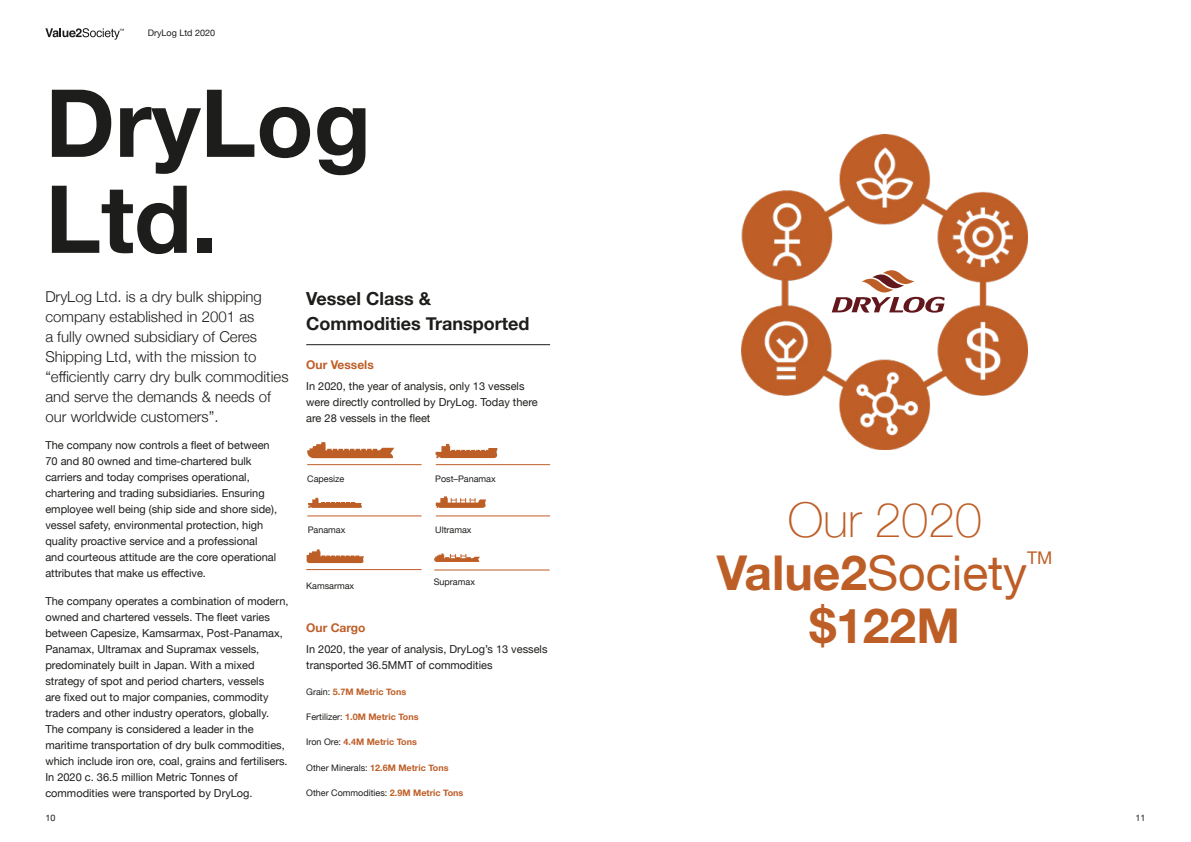
<style>
.page{position:relative;width:1191px;height:842px;background:#fff}
.page>*{position:absolute;margin:0;border:0;box-sizing:border-box;transform-origin:0 0}
.t1{font:700 94px/96px "Helvetica Neue";color:#1d1d1b}
.t2{font:100 48px/53px "Helvetica Neue";color:#be5e27;text-align:center}
.t3{font:700 48px "Helvetica Neue";color:#be5e27}
.t4{font:700 18px/25px "Helvetica Neue";color:#1d1d1b}
.t5{font:17.5px "Helvetica Neue";color:#be5e27}
.t6{font:300 15px/20px "Helvetica Neue";color:#1d1d1b}
.t7{font:700 12px "Helvetica Neue";color:#be5e27}
.t8{font:11px/16px "Helvetica Neue";color:#1d1d1b}
.t9{font:9px "Helvetica Neue";color:#1d1d1b}
.t10{font:700 9px "Helvetica Neue";color:#be5e27}
.s1{font-weight:400;color:#1d1d1b}
.s2{font-weight:700;color:#be5e27}
.s3{font-weight:700}
.s4{font-weight:400}
</style>
<div class="page">
<img style="left:742px;top:134px;width:285px;height:315px">
<div style="left:828px;top:240px;width:102px;height:103px;background:#fff;border-radius:50%"></div>
<svg style="left:831px;top:270px;width:113px;height:43px"></svg>
<svg style="left:307px;top:442px;width:87px;height:16px"></svg>
<svg style="left:435px;top:444px;width:62px;height:14px"></svg>
<svg style="left:306px;top:549px;width:58px;height:14px"></svg>
<svg style="left:308px;top:498px;width:54px;height:10px"></svg>
<svg style="left:436px;top:496px;width:50px;height:12px"></svg>
<svg style="left:434px;top:553px;width:46px;height:9px"></svg>
<hr style="left:307px;top:464px;width:114px;height:1px;background:#be5e27">
<hr style="left:307px;top:515px;width:114px;height:1px;background:#be5e27">
<hr style="left:436px;top:464px;width:114px;height:1px;background:#be5e27">
<hr style="left:436px;top:515px;width:114px;height:1px;background:#be5e27">
<hr style="left:306px;top:569px;width:115px;height:1px;background:#be5e27">
<hr style="left:434px;top:569px;width:115px;height:1px;background:#be5e27">
<hr style="left:306px;top:344px;width:244px;height:1px;background:#1d1d1b">
<svg style="left:45px;top:28px;width:79px;height:12px"></svg>
<p class="t9" style="left:148px;top:26px;width:69px">DryLog Ltd 2020</p>
<h1 class="t1" style="left:45px;top:78px;width:327px">DryLog<br>Ltd.</h1>
<h3 class="t6" style="left:45px;top:285px;width:245px">DryLog Ltd. is a dry bulk shipping company established in 2001 as<br>a fully owned subsidiary of Ceres<br>Shipping Ltd, with the mission to “efficiently carry dry bulk commodities and serve the demands &amp; needs of our worldwide customers”.</h3>
<p class="t8" style="left:45px;top:438px;width:233px">The company now controls a fleet of between 70 and 80 owned and time-chartered bulk carriers and today comprises operational, chartering and trading subsidiaries. Ensuring employee well being (ship side and shore side), vessel safety, environmental protection, high quality proactive service and a professional and courteous attitude are the core operational attributes that make us effective.</p>
<p class="t8" style="left:45px;top:593px;width:245px">The company operates a combination of modern, owned and chartered vessels. The fleet varies between Capesize, Kamsarmax, Post-Panamax, Panamax, Ultramax and Supramax vessels, predominately built in Japan. With a mixed strategy of spot and period charters, vessels<br>are fixed out to major companies, commodity traders and other industry operators, globally.<br>The company is considered a leader in the maritime transportation of dry bulk commodities, which include iron ore, coal, grains and fertilisers.<br>In 2020 c. 36.5 million Metric Tonnes of commodities were transported by DryLog.</p>
<h3 class="t4" style="left:306px;top:286px;width:225px">Vessel Class &amp;<br>Commodities Transported</h3>
<p class="t7" style="left:306px;top:355px;width:69px">Our Vessels</p>
<p class="t8" style="left:306px;top:379px;width:233px">In 2020, the year of analysis, only 13 vessels were directly controlled by DryLog. Today there are 28 vessels in the fleet</p>
<p class="t9" style="left:307px;top:472px;width:39px">Capesize</p>
<p class="t9" style="left:435px;top:472px;width:62px">Post–Panamax</p>
<p class="t9" style="left:435px;top:523px;width:38px">Ultramax</p>
<p class="t9" style="left:308px;top:523px;width:39px">Panamax</p>
<p class="t9" style="left:434px;top:576px;width:43px">Supramax</p>
<p class="t9" style="left:306px;top:579px;width:50px">Kamsarmax</p>
<p class="t7" style="left:306px;top:618px;width:61px">Our Cargo</p>
<p class="t8" style="left:306px;top:642px;width:243px">In 2020, the year of analysis, DryLog’s 13 vessels transported 36.5MMT of commodities</p>
<p class="t10" style="left:306px;top:684px;width:101px"><span class="s1">Grain:</span> 5.7M Metric Tons</p>
<p class="t10" style="left:306px;top:710px;width:114px"><span class="s1">Fertilizer:</span> 1.0M Metric Tons</p>
<p class="t10" style="left:306px;top:735px;width:112px"><span class="s1">Iron Ore:</span> 4.4M Metric Tons</p>
<p class="t10" style="left:306px;top:760px;width:144px"><span class="s1">Other Minerals:</span> 12.6M Metric Tons</p>
<p class="t9" style="left:306px;top:786px;width:159px">Other Commodities: <span class="s2">2.9M Metric Tons</span></p>
<h2 class="t2" style="left:717px;top:491px;width:312px">Our 2020<br><span class="s3">Value2</span><span class="s4">Society</span></h2>
<h3 class="t5" style="left:1027px;top:545px;width:27px">TM</h3>
<h2 class="t3" style="left:809px;top:588px;width:152px">$122M</h2>
<p class="t9" style="left:45px;top:811px;width:12px">10</p>
<p class="t9" style="left:1135px;top:811px;width:12px">11</p>
</div>
